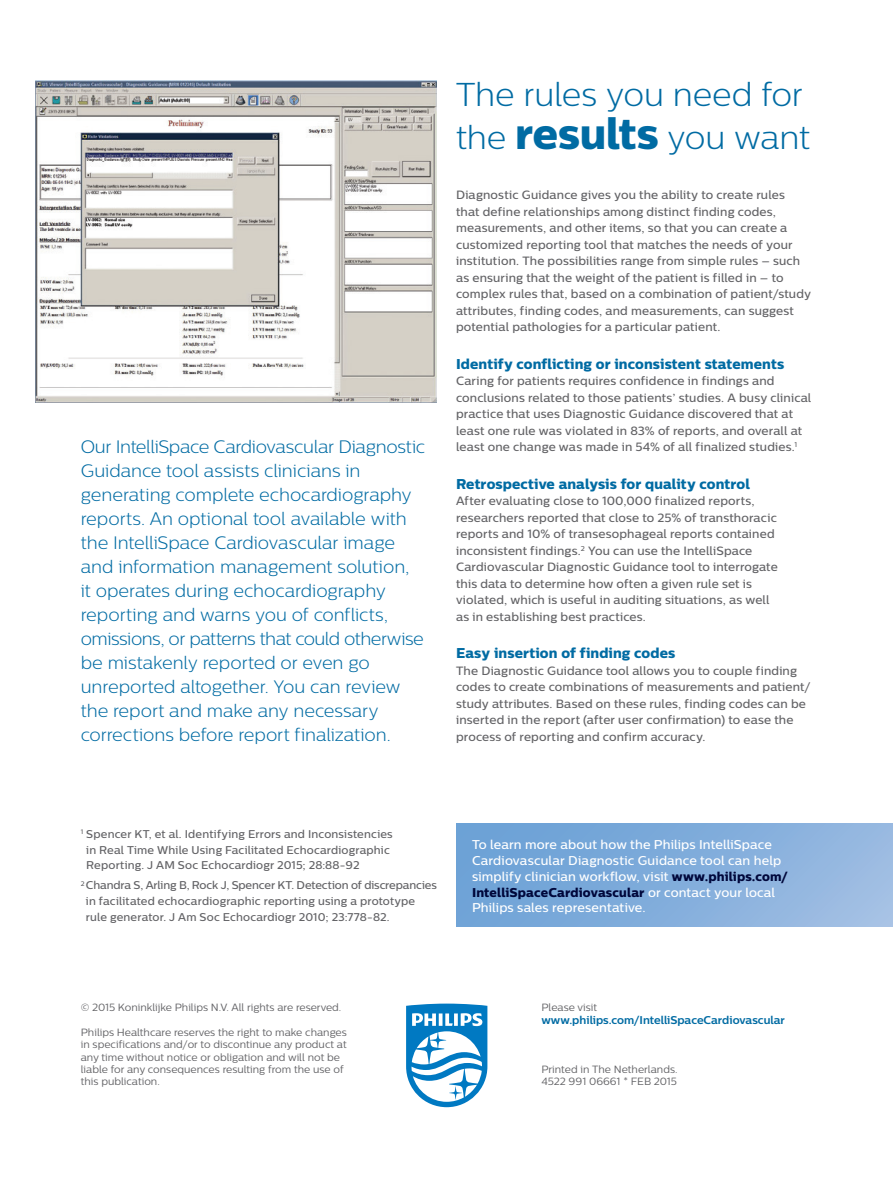
<style>
.page{position:relative;width:893px;height:1188px;background:#fff}
.page>*{position:absolute;margin:0;border:0;box-sizing:border-box;transform-origin:0 0}
.t1{font:300 33px/43.5px "Centrale Sans";letter-spacing:-.005em;color:#006ba3}
.t2{font:300 18px/24px "Centrale Sans";letter-spacing:-.005em;color:#006ba3}
.t3{font:14.25px "Centrale Sans X Bold";letter-spacing:.005em;color:#006ba3}
.t4{font:500 12.75px/15.8px "Centrale Sans";letter-spacing:.01em;color:#fff}
.t5{font:12.75px "Centrale Sans X Bold";letter-spacing:.01em;color:#00073b}
.t6{font:500 12px/16.5px "Centrale Sans";letter-spacing:.01em;color:#636366}
.t7{font:500 11.25px/15.8px "Centrale Sans";letter-spacing:.01em;color:#636366}
.t8{font:700 11.25px "Centrale Sans";color:#006ba3}
.t9{font:10.5px/12.3px "Centrale Sans";color:#636366}
.s1{font-family:"Centrale Sans X Bold";font-weight:400;font-size:43.5px}
.s2{font-family:"Centrale Sans X Bold";font-weight:400;color:#00073b}
.s3{font-family:"Centrale Sans";font-weight:500;color:#fff}
</style>
<div class="page">
<div style="left:456px;top:823px;width:437px;height:104px;background:linear-gradient(to right,#69a0d5,#9dbce2)"></div>
<img style="left:36px;top:81px;width:401px;height:321px">
<svg style="left:406px;top:1004px;width:81px;height:103px"></svg>
<p class="t2" style="left:81px;top:434px;width:346px">Our IntelliSpace Cardiovascular Diagnostic Guidance tool assists clinicians in generating complete echocardiography reports. An optional tool available with the IntelliSpace Cardiovascular image and information management solution,<br>it operates during echocardiography reporting and warns you of conflicts, omissions, or patterns that could otherwise be mistakenly reported or even go unreported altogether. You can review the report and make any necessary corrections before report finalization.</p>
<h1 class="t1" style="left:456px;top:72px;width:356px">The rules you need for the <span class="s1">results</span> you want</h1>
<p class="t6" style="left:456px;top:187px;width:357px">Diagnostic Guidance gives you the ability to create rules that define relationships among distinct finding codes, measurements, and other items, so that you can create a customized reporting tool that matches the needs of your institution. The possibilities range from simple rules – such as ensuring that the weight of the patient is filled in – to complex rules that, based on a combination of patient/study attributes, finding codes, and measurements, can suggest potential pathologies for a particular patient.</p>
<p class="t3" style="left:456px;top:355px;width:330px">Identify conflicting or inconsistent statements</p>
<p class="t6" style="left:456px;top:373px;width:357px">Caring for patients requires confidence in findings and conclusions related to those patients’ studies. A busy clinical practice that uses Diagnostic Guidance discovered that at least one rule was violated in 83% of reports, and overall at least one change was made in 54% of all finalized studies.<sup>1</sup></p>
<p class="t3" style="left:456px;top:475px;width:295px">Retrospective analysis for quality control</p>
<p class="t6" style="left:456px;top:493px;width:323px">After evaluating close to 100,000 finalized reports, researchers reported that close to 25% of transthoracic reports and 10% of transesophageal reports contained inconsistent findings.<sup>2</sup> You can use the IntelliSpace Cardiovascular Diagnostic Guidance tool to interrogate this data to determine how often a given rule set is violated, which is useful in auditing situations, as well as in establishing best practices.</p>
<p class="t3" style="left:456px;top:645px;width:221px">Easy insertion of finding codes</p>
<p class="t6" style="left:456px;top:662px;width:356px">The Diagnostic Guidance tool allows you to couple finding codes to create combinations of measurements and patient/ study attributes. Based on these rules, finding codes can be inserted in the report (after user confirmation) to ease the process of reporting and confirm accuracy.</p>
<p class="t7" style="left:86px;top:826px;width:308px;text-indent:-6px"><sup>1</sup> Spencer KT, et al. Identifying Errors and Inconsistencies in Real Time While Using Facilitated Echocardiographic<br>Reporting. J AM Soc Echocardiogr 2015; 28:88-92</p>
<p class="t7" style="left:86px;top:877px;width:352px;text-indent:-5px"><sup>2</sup> Chandra S, Arling B, Rock J, Spencer KT. Detection of discrepancies in facilitated echocardiographic reporting using a prototype rule generator. J Am Soc Echocardiogr 2010; 23:778-82.</p>
<p class="t9" style="left:81px;top:1001px;width:262px">© 2015 Koninklijke Philips N.V. All rights are reserved.</p>
<p class="t9" style="left:81px;top:1026px;width:268px">Philips Healthcare reserves the right to make changes in specifications and/or to discontinue any product at any time without notice or obligation and will not be liable for any consequences resulting from the use of this publication.</p>
<p class="t4" style="left:472px;top:837px;width:317px">To learn more about how the Philips IntelliSpace<br>Cardiovascular Diagnostic Guidance tool can help simplify clinician workflow, visit <span class="s2">www.philips.com/</span></p>
<p class="t5" style="left:472px;top:884px;width:305px">IntelliSpaceCardiovascular <span class="s3">or contact your local</span></p>
<p class="t4" style="left:472px;top:900px;width:175px">Philips sales representative.</p>
<p class="t9" style="left:541px;top:1001px;width:57px">Please visit</p>
<p class="t8" style="left:541px;top:1013px;width:245px">www.philips.com/IntelliSpaceCardiovascular</p>
<p class="t9" style="left:541px;top:1063px;width:138px">Printed in The Netherlands.<br>4522 991 06661 * FEB 2015</p>
</div>
